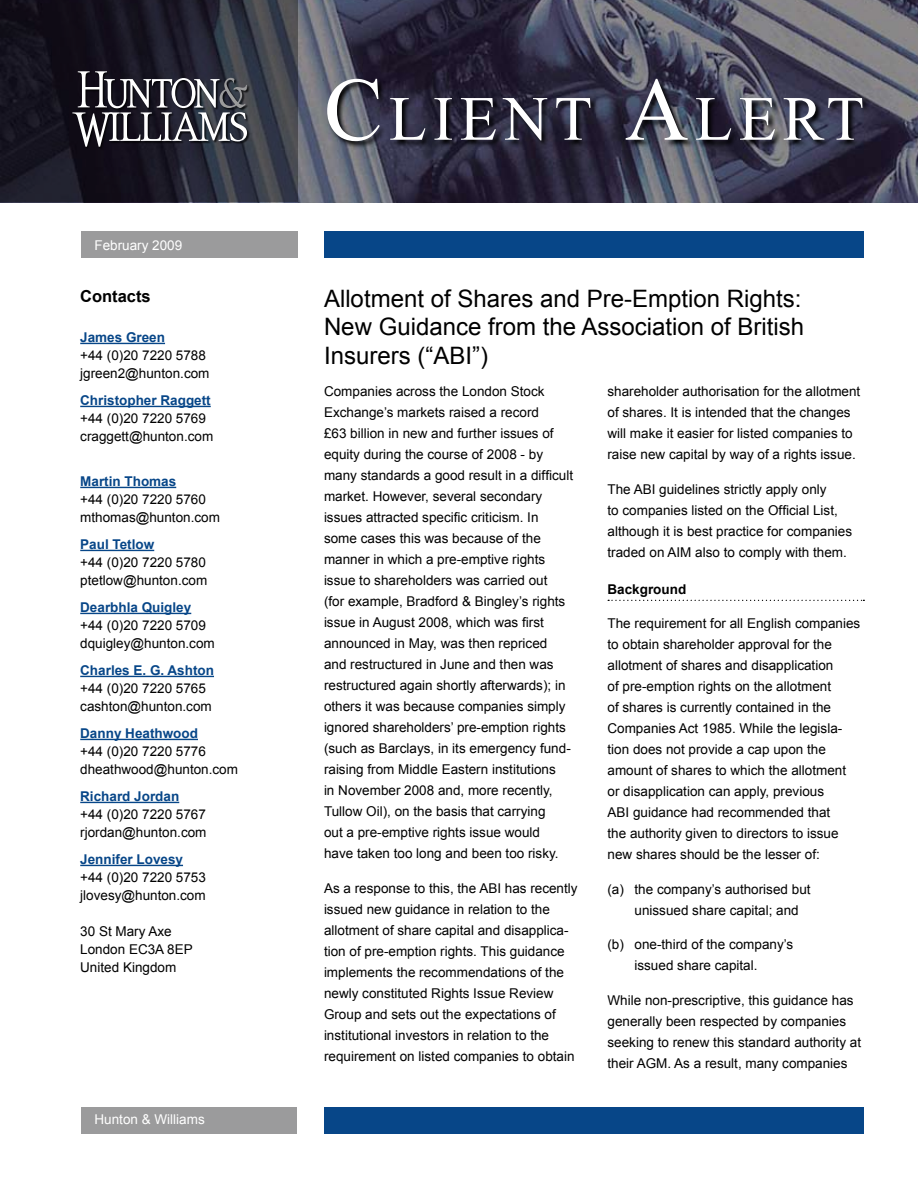
<style>
.page{position:relative;width:918px;height:1188px;background:#fff}
.page>*{position:absolute;margin:0;border:0;box-sizing:border-box;transform-origin:0 0}
.t1{font:63px "Times New Roman";letter-spacing:.1em;color:#fff}
.t2{font:24px/28.5px "Arial";color:#000;text-align:justify}
.t3{font:700 16.5px "Arial";color:#000}
.t4{font:13.5px/21px "Arial";color:#000}
.t5{font:700 13.5px "Arial";color:#074688}
.t6{font:13.5px "Arial";color:#fff}
.t7{font:700 13.5px "Arial";color:#000}
.s1{font-size:90px}
</style>
<div class="page">
<img style="left:298px;top:0;width:620px;height:202px">
<svg style="left:0;top:0;width:298px;height:202px;background:#23222e"></svg>
<div style="left:324px;top:1107px;width:540px;height:27px;background:#074688"></div>
<div style="left:324px;top:231px;width:540px;height:27px;background:#074688"></div>
<div style="left:81px;top:231px;width:217px;height:27px;background:#9b9b9c"></div>
<div style="left:81px;top:1107px;width:216px;height:27px;background:#9b9b9c"></div>
<div style="left:72px;top:72px;width:178px;height:78px;background:#000;opacity:.75"></div>
<svg style="left:72px;top:71px;width:175px;height:76px;background:#505058"></svg>
<svg style="left:326px;top:78px;width:544px;height:71px;background:#334"></svg>
<svg style="left:608px;top:600px;width:256px;height:1px"></svg>
<hr style="left:80px;top:343px;width:85px;height:1px;background:#074688">
<hr style="left:80px;top:406px;width:131px;height:1px;background:#074688">
<hr style="left:80px;top:487px;width:96px;height:1px;background:#074688">
<hr style="left:80px;top:550px;width:74px;height:1px;background:#074688">
<hr style="left:80px;top:613px;width:111px;height:1px;background:#074688">
<hr style="left:80px;top:676px;width:134px;height:1px;background:#074688">
<hr style="left:80px;top:739px;width:118px;height:1px;background:#074688">
<hr style="left:80px;top:802px;width:99px;height:1px;background:#074688">
<hr style="left:80px;top:865px;width:103px;height:1px;background:#074688">
<p class="t6" style="left:94px;top:236px;width:89px">February 2009</p>
<p class="t3" style="left:80px;top:285px;width:72px">Contacts</p>
<p class="t5" style="left:80px;top:328px;width:86px">James Green</p>
<p class="t4" style="left:80px;top:346px;width:131px;line-height:18px">+44 (0)20 7220 5788 jgreen2@hunton.com</p>
<p class="t5" style="left:80px;top:391px;width:132px">Christopher Raggett</p>
<p class="t4" style="left:80px;top:409px;width:135px;line-height:18px">+44 (0)20 7220 5769 craggett@hunton.com</p>
<p class="t5" style="left:80px;top:472px;width:98px">Martin Thomas</p>
<p class="t4" style="left:80px;top:490px;width:141px;line-height:18px">+44 (0)20 7220 5760 mthomas@hunton.com</p>
<p class="t5" style="left:80px;top:535px;width:76px">Paul Tetlow</p>
<p class="t4" style="left:80px;top:553px;width:129px;line-height:18px">+44 (0)20 7220 5780 ptetlow@hunton.com</p>
<p class="t5" style="left:80px;top:598px;width:113px">Dearbhla Quigley</p>
<p class="t4" style="left:80px;top:616px;width:136px;line-height:18px">+44 (0)20 7220 5709 dquigley@hunton.com</p>
<p class="t5" style="left:80px;top:661px;width:135px">Charles E. G. Ashton</p>
<p class="t4" style="left:80px;top:679px;width:133px;line-height:18px">+44 (0)20 7220 5765 cashton@hunton.com</p>
<p class="t5" style="left:80px;top:724px;width:119px">Danny Heathwood</p>
<p class="t4" style="left:80px;top:742px;width:159px;line-height:18px">+44 (0)20 7220 5776 dheathwood@hunton.com</p>
<p class="t5" style="left:80px;top:787px;width:101px">Richard Jordan</p>
<p class="t4" style="left:80px;top:805px;width:128px;line-height:18px">+44 (0)20 7220 5767 rjordan@hunton.com</p>
<p class="t5" style="left:80px;top:850px;width:104px">Jennifer Lovesy</p>
<p class="t4" style="left:80px;top:868px;width:127px;line-height:18px">+44 (0)20 7220 5753 jlovesy@hunton.com</p>
<p class="t4" style="left:80px;top:922px;width:114px;line-height:18px">30 St Mary Axe<br>London EC3A 8EP<br>United Kingdom</p>
<p class="t6" style="left:94px;top:1111px;width:112px">Hunton &amp; Williams</p>
<h1 class="t1" style="left:324px;top:76px;width:542px"><span class="s1">C</span>LIENT <span class="s1">A</span>LERT</h1>
<h2 class="t2" style="left:324px;top:285px;width:482px">Allotment of Shares and Pre-Emption Rights:<br>New Guidance from the Association of British Insurers (“ABI”)</h2>
<p class="t4" style="left:324px;top:381px;width:251px">Companies across the London Stock Exchange’s markets raised a record<br>£63 billion in new and further issues of equity during the course of 2008 - by many standards a good result in a difficult market. However, several secondary issues attracted specific criticism. In some cases this was because of the manner in which a pre-emptive rights issue to shareholders was carried out<br>(for example, Bradford &amp; Bingley’s rights issue in August 2008, which was first announced in May, was then repriced and restructured in June and then was restructured again shortly afterwards); in others it was because companies simply ignored shareholders’ pre-emption rights (such as Barclays, in its emergency fund&shy;raising from Middle Eastern institutions<br>in November 2008 and, more recently, Tullow Oil), on the basis that carrying<br>out a pre-emptive rights issue would<br>have taken too long and been too risky.</p>
<p class="t4" style="left:324px;top:878px;width:255px">As a response to this, the ABI has recently issued new guidance in relation to the allotment of share capital and disapplica&shy;tion of pre-emption rights. This guidance implements the recommendations of the newly constituted Rights Issue Review Group and sets out the expectations of institutional investors in relation to the requirement on listed companies to obtain</p>
<p class="t4" style="left:608px;top:381px;width:254px">shareholder authorisation for the allotment of shares. It is intended that the changes will make it easier for listed companies to raise new capital by way of a rights issue.</p>
<p class="t4" style="left:608px;top:479px;width:246px">The ABI guidelines strictly apply only<br>to companies listed on the Official List, although it is best practice for companies traded on AIM also to comply with them.</p>
<p class="t7" style="left:608px;top:580px;width:80px">Background</p>
<p class="t4" style="left:608px;top:613px;width:254px">The requirement for all English companies to obtain shareholder approval for the allotment of shares and disapplication<br>of pre-emption rights on the allotment<br>of shares is currently contained in the Companies Act 1985. While the legisla&shy;tion does not provide a cap upon the amount of shares to which the allotment or disapplication can apply, previous<br>ABI guidance had recommended that<br>the authority given to directors to issue new shares should be the lesser of:</p>
<p class="t4" style="left:634px;top:879px;width:178px;text-indent:-27px">(a) the company’s authorised but unissued share capital; and</p>
<p class="t4" style="left:634px;top:934px;width:160px;text-indent:-27px">(b) one-third of the company’s issued share capital.</p>
<p class="t4" style="left:608px;top:990px;width:255px">While non-prescriptive, this guidance has generally been respected by companies seeking to renew this standard authority at their AGM. As a result, many companies</p>
</div>
